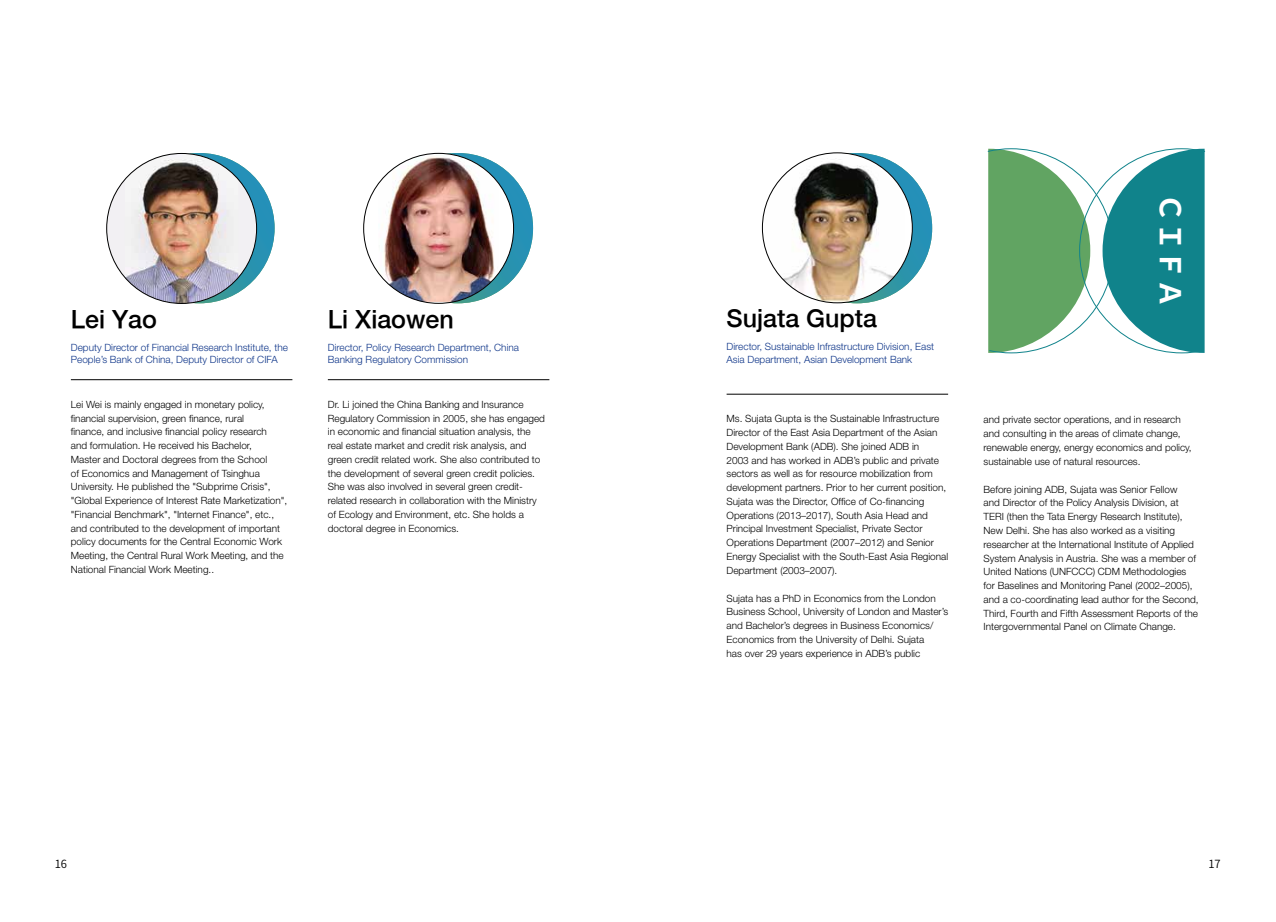
<style>
.page{position:relative;width:1276px;height:922px;background:#fff}
.page>*{position:absolute;margin:0;border:0;box-sizing:border-box;transform-origin:0 0}
.t1{font:700 28.75px "Source Han Sans CN";color:#fff}
.t2{font:500 25px "Helvetica Neue";color:#000}
.t3{font:11.25px "Source Han Sans CN";color:#000}
.t4{font:300 10px/13.8px "Helvetica Neue";color:#000}
.t5{font:300 10px/12px "Helvetica Neue";color:#0c3388}
</style>
<div class="page">
<svg style="left:124px;top:153px;width:151px;height:150px;background:#2a91b2"></svg>
<svg style="left:383px;top:153px;width:150px;height:150px;background:#268cad"></svg>
<svg style="left:782px;top:153px;width:150px;height:150px;background:#469dba"></svg>
<div style="left:107px;top:153px;width:150px;height:150px;background:#f2f0f3;border-radius:50%"></div>
<img style="left:125px;top:153px;width:113px;height:150px">
<hr style="left:71px;top:379px;width:221px;height:1px;background:#000">
<div style="left:364px;top:153px;width:149px;height:150px;background:#fff;border-radius:50%"></div>
<img style="left:378px;top:153px;width:121px;height:149px">
<hr style="left:328px;top:379px;width:221px;height:1px;background:#000">
<img style="left:763px;top:153px;width:141px;height:150px">
<hr style="left:726px;top:394px;width:222px;height:1px;background:#000">
<svg style="left:987px;top:148px;width:218px;height:205px"></svg>
<h2 class="t2" style="left:71px;top:304px;width:88px">Lei Yao</h2>
<p class="t5" style="left:71px;top:341px;width:219px">Deputy Director of Financial Research Institute, the<br>People’s Bank of China, Deputy Director of CIFA</p>
<p class="t4" style="left:71px;top:397px;width:218px">Lei Wei is mainly engaged in monetary policy, financial supervision, green finance, rural<br>finance, and inclusive financial policy research<br>and formulation. He received his Bachelor,<br>Master and Doctoral degrees from the School<br>of Economics and Management of Tsinghua University. He published the "Subprime Crisis", "Global Experience of Interest Rate Marketization", "Financial Benchmark", "Internet Finance", etc., and contributed to the development of important policy documents for the Central Economic Work Meeting, the Central Rural Work Meeting, and the National Financial Work Meeting..</p>
<h2 class="t2" style="left:328px;top:304px;width:127px">Li Xiaowen</h2>
<p class="t5" style="left:328px;top:341px;width:193px">Director, Policy Research Department, China<br>Banking Regulatory Commission</p>
<p class="t4" style="left:328px;top:397px;width:219px">Dr. Li joined the China Banking and Insurance Regulatory Commission in 2005, she has engaged in economic and financial situation analysis, the real estate market and credit risk analysis, and green credit related work. She also contributed to the development of several green credit policies.<br>She was also involved in several green credit&shy;related research in collaboration with the Ministry of Ecology and Environment, etc. She holds a doctoral degree in Economics.</p>
<h2 class="t2" style="left:726px;top:303px;width:152px">Sujata Gupta</h2>
<p class="t5" style="left:726px;top:340px;width:209px">Director, Sustainable Infrastructure Division, East<br>Asia Department, Asian Development Bank</p>
<p class="t4" style="left:726px;top:411px;width:223px">Ms. Sujata Gupta is the Sustainable Infrastructure Director of the East Asia Department of the Asian Development Bank (ADB). She joined ADB in<br>2003 and has worked in ADB’s public and private sectors as well as for resource mobilization from development partners. Prior to her current position, Sujata was the Director, Office of Co-financing Operations (2013–2017), South Asia Head and Principal Investment Specialist, Private Sector Operations Department (2007–2012) and Senior Energy Specialist with the South-East Asia Regional Department (2003–2007).</p>
<p class="t4" style="left:726px;top:590px;width:223px">Sujata has a PhD in Economics from the London Business School, University of London and Master’s and Bachelor’s degrees in Business Economics/ Economics from the University of Delhi. Sujata<br>has over 29 years experience in ADB’s public</p>
<h1 class="t1" style="left:1186px;top:193px;width:116px;rotate:90deg">ＣＩＦＡ</h1>
<p class="t4" style="left:983px;top:412px;width:210px">and private sector operations, and in research and consulting in the areas of climate change, renewable energy, energy economics and policy, sustainable use of natural resources.</p>
<p class="t4" style="left:983px;top:482px;width:217px">Before joining ADB, Sujata was Senior Fellow<br>and Director of the Policy Analysis Division, at TERI (then the Tata Energy Research Institute), New Delhi. She has also worked as a visiting researcher at the International Institute of Applied System Analysis in Austria. She was a member of United Nations (UNFCCC) CDM Methodologies for Baselines and Monitoring Panel (2002–2005), and a co-coordinating lead author for the Second, Third, Fourth and Fifth Assessment Reports of the Intergovernmental Panel on Climate Change.</p>
<p class="t3" style="left:55px;top:857px;width:14px">16</p>
<p class="t3" style="left:1208px;top:857px;width:14px">17</p>
</div>
